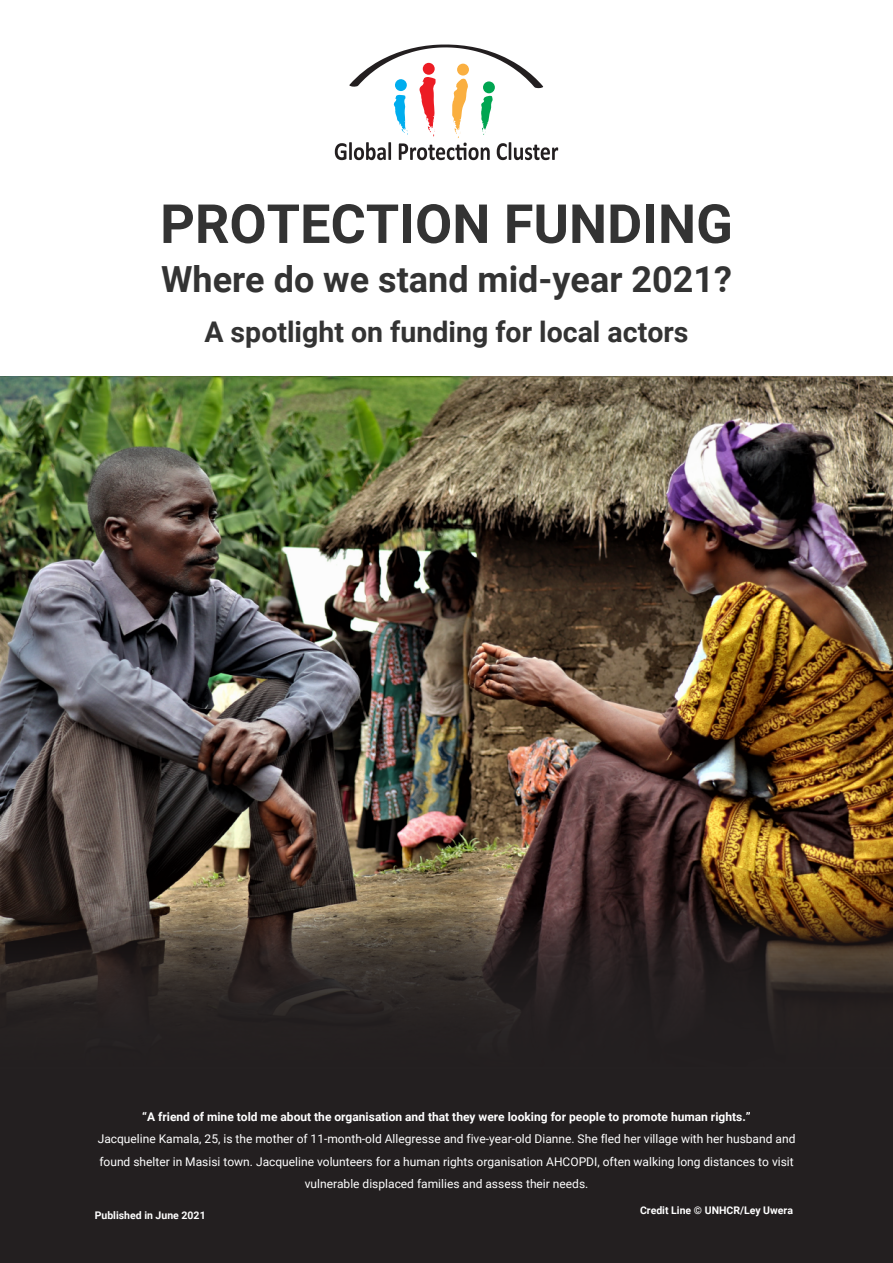
<style>
.page{position:relative;width:893px;height:1263px;background:#fff}
.page>*{position:absolute;margin:0;border:0;box-sizing:border-box;transform-origin:0 0}
.t1{font:700 54px "Roboto";color:#333}
.t2{font:700 36px "Roboto";color:#333}
.t3{font:700 28.5px "Roboto";color:#333}
.t4{font:12px/22.5px "Roboto";color:#fff;text-align:center}
.t5{font:700 12px "Roboto";color:#fff}
.t6{font:700 10.5px "Roboto";color:#fff}
</style>
<div class="page">
<img style="left:1px;top:377px;width:892px;height:527px">
<svg style="left:335px;top:44px;width:223px;height:116px"></svg>
<svg style="left:0;top:904px;width:893px;height:359px;background:#2a2423"></svg>
<h1 class="t1" style="left:160px;top:186px;width:574px">PROTECTION FUNDING</h1>
<h2 class="t2" style="left:161px;top:254px;width:573px">Where do we stand mid-year 2021?</h2>
<h3 class="t3" style="left:204px;top:312px;width:486px">A spotlight on funding for local actors</h3>
<p class="t5" style="left:142px;top:1108px;width:610px">“A friend of mine told me about the organisation and that they were looking for people to promote human rights.”</p>
<p class="t4" style="left:98px;top:1127px;width:699px">Jacqueline Kamala, 25, is the mother of 11-month-old Allegresse and five-year-old Dianne. She fled her village with her husband and found shelter in Masisi town. Jacqueline volunteers for a human rights organisation AHCOPDI, often walking long distances to visit vulnerable displaced families and assess their needs.</p>
<p class="t6" style="left:95px;top:1208px;width:112px">Published in June 2021</p>
<p class="t6" style="left:640px;top:1203px;width:154px">Credit Line © UNHCR/Ley Uwera</p>
</div>
